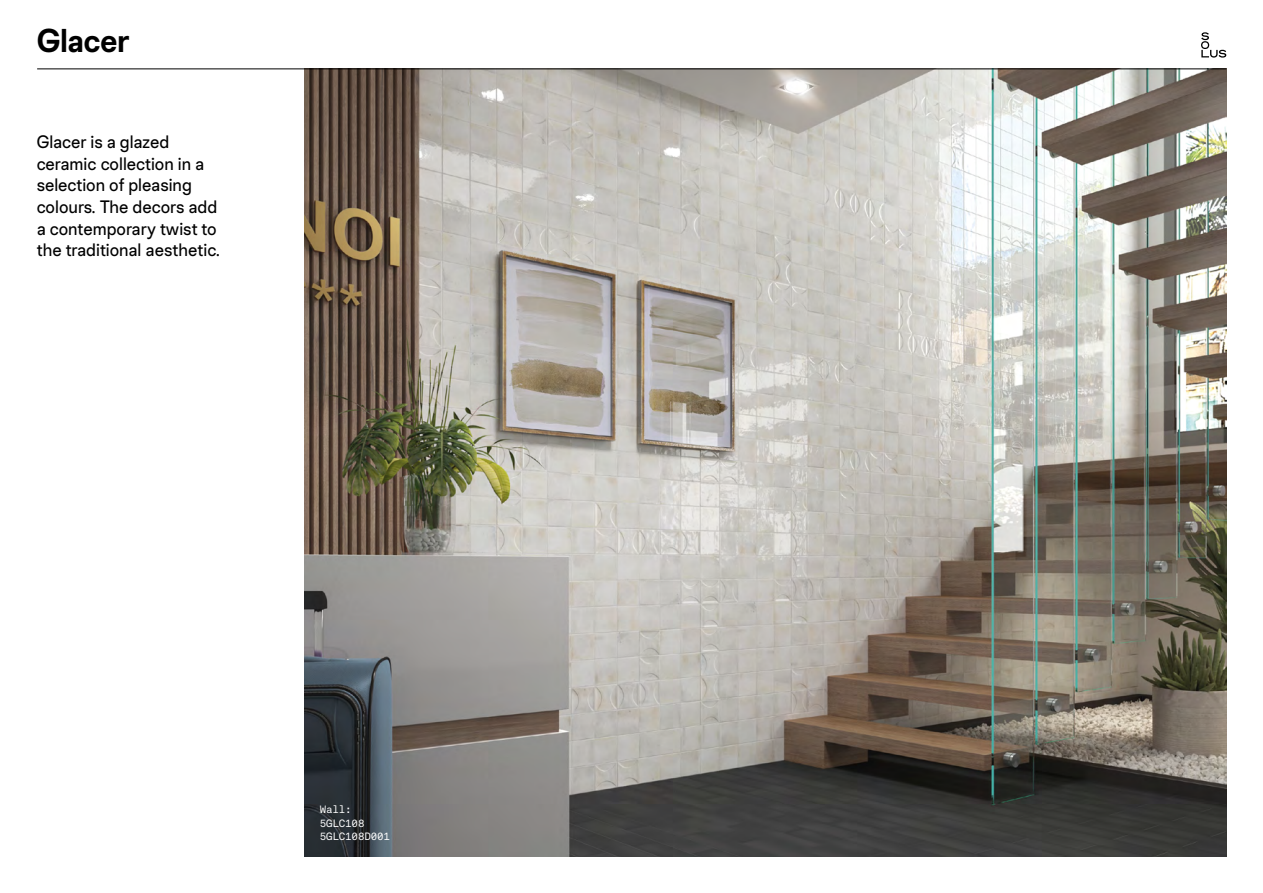
<style>
.page{position:relative;width:1263px;height:893px;background:#fff}
.page>*{position:absolute;margin:0;border:0;box-sizing:border-box;transform-origin:0 0}
.t1{font:600 33px "Chromatic Pro Grotesque";letter-spacing:-.02em;color:#000}
.t2{font:18px/21.6px "Chromatic Pro Grotesque";color:#000}
.t3{font:10.5px/13.5px "Akkurat Mono LL";letter-spacing:-.015em;color:#fff}
</style>
<div class="page">
<img style="left:305px;top:70px;width:921px;height:786px">
<svg style="left:1201px;top:32px;width:25px;height:26px"></svg>
<hr style="left:37px;top:69px;width:1189px;height:1px;background:#000">
<h1 class="t1" style="left:37px;top:20px;width:94px">Glacer</h1>
<p class="t2" style="left:37px;top:131px;width:185px">Glacer is a glazed ceramic collection in a selection of pleasing colours. The decors add a contemporary twist to the traditional aesthetic.</p>
<p class="t3" style="left:320px;top:802px;width:72px">Wall:<br>5GLC108<br>5GLC108D001</p>
</div>
